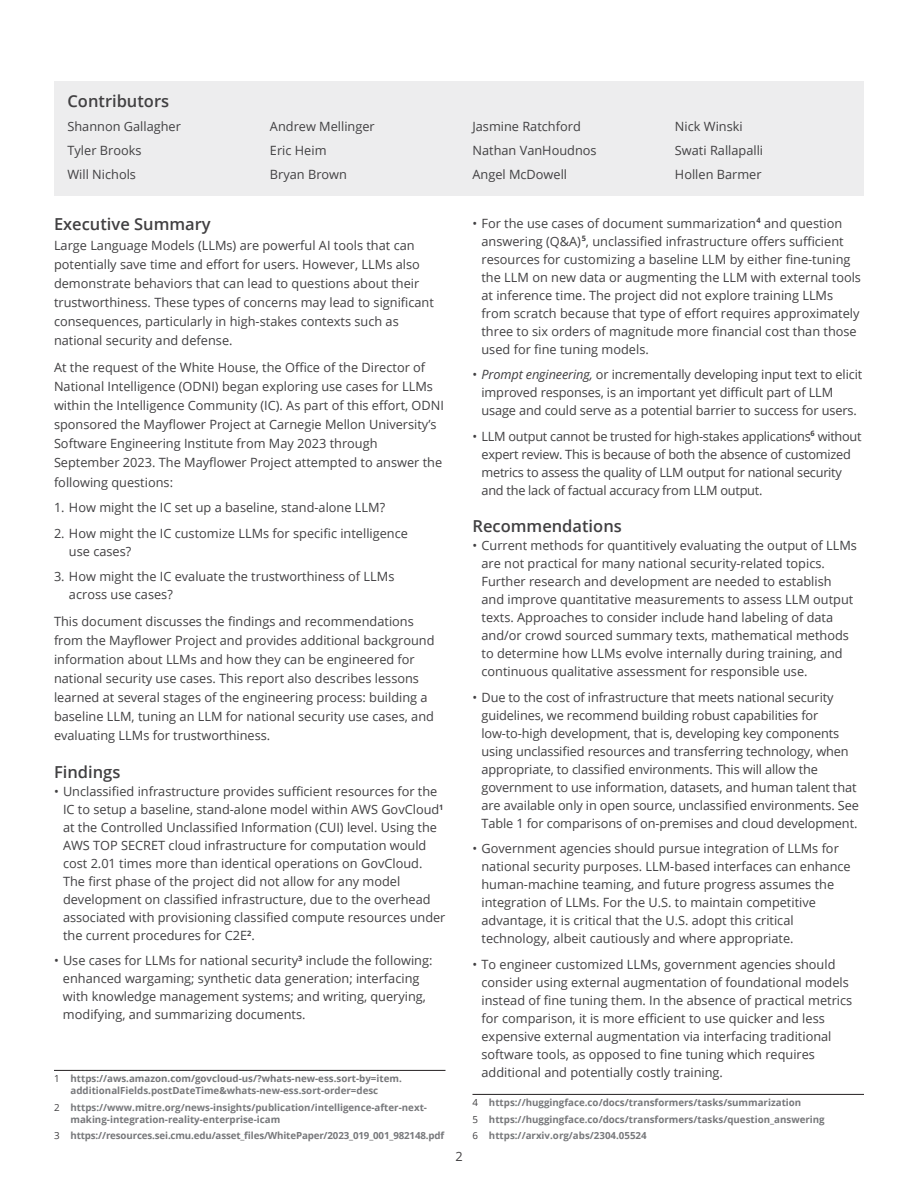
<style>
.page{position:relative;width:918px;height:1188px;background:#fff}
.page>*{position:absolute;margin:0;border:0;box-sizing:border-box;transform-origin:0 0}
.t1{font:600 16.5px "Open Sans";color:#414042}
.t2{font:12.75px/18px "Open Sans";color:#414042}
.t3{font:12.75px/18px "Open Sans";letter-spacing:-.02em;color:#414042}
.t4{font:700 9.75px/12px "Open Sans";color:#77787b}
.s1{font-weight:400;color:#414042}
.s2{font-style:italic}
</style>
<div class="page">
<hr style="left:54px;top:1070px;width:392px;height:1px;background:#231f20">
<hr style="left:472px;top:1094px;width:392px;height:1px;background:#231f20">
<div style="left:54px;top:81px;width:810px;height:114px;background:#ededee"></div>
<p class="t1" style="left:68px;top:90px;width:103px">Contributors</p>
<p class="t2" style="left:68px;top:114px;width:115px;line-height:24px">Shannon Gallagher<br>Tyler Brooks<br>Will Nichols</p>
<p class="t2" style="left:270px;top:114px;width:106px;line-height:24px">Andrew Mellinger<br>Eric Heim<br>Bryan Brown</p>
<p class="t2" style="left:472px;top:114px;width:126px;line-height:24px">Jasmine Ratchford<br>Nathan VanHoudnos<br>Angel McDowell</p>
<p class="t2" style="left:675px;top:114px;width:90px;line-height:24px">Nick Winski<br>Swati Rallapalli<br>Hollen Barmer</p>
<p class="t1" style="left:54px;top:213px;width:158px">Executive Summary</p>
<p class="t2" style="left:54px;top:235px;width:381px;line-height:19.2px">Large Language Models (LLMs) are powerful AI tools that can potentially save time and effort for users. However, LLMs also demonstrate behaviors that can lead to questions about their trustworthiness. These types of concerns may lead to significant consequences, particularly in high-stakes contexts such as national security and defense.</p>
<p class="t2" style="left:54px;top:357px;width:392px;line-height:19.2px">At the request of the White House, the Office of the Director of National Intelligence (ODNI) began exploring use cases for LLMs within the Intelligence Community (IC). As part of this effort, ODNI sponsored the Mayflower Project at Carnegie Mellon University’s Software Engineering Institute from May 2023 through September 2023. The Mayflower Project attempted to answer the following questions:</p>
<p class="t2" style="left:54px;top:498px;width:333px">1. How might the IC set up a baseline, stand-alone LLM?</p>
<p class="t2" style="left:69px;top:524px;width:341px;text-indent:-15px">2. How might the IC customize LLMs for specific intelligence use cases?</p>
<p class="t2" style="left:69px;top:567px;width:327px;text-indent:-15px">3. How might the IC evaluate the trustworthiness of LLMs across use cases?</p>
<p class="t2" style="left:54px;top:611px;width:382px;line-height:19.2px">This document discusses the findings and recommendations from the Mayflower Project and provides additional background information about LLMs and how they can be engineered for national security use cases. This report also describes lessons learned at several stages of the engineering process: building a baseline LLM, tuning an LLM for national security use cases, and evaluating LLMs for trustworthiness.</p>
<p class="t1" style="left:54px;top:761px;width:68px">Findings</p>
<p class="t2" style="left:63px;top:782px;width:384px;text-indent:-9px">• Unclassified infrastructure provides sufficient resources for the IC to setup a baseline, stand-alone model within AWS GovCloud<sup>1 </sup>at the Controlled Unclassified Information (CUI) level. Using the AWS TOP SECRET cloud infrastructure for computation would cost 2.01 times more than identical operations on GovCloud.<br>The first phase of the project did not allow for any model development on classified infrastructure, due to the overhead associated with provisioning classified compute resources under the current procedures for C2E<sup>2</sup>.</p>
<p class="t2" style="left:63px;top:951px;width:371px;text-indent:-9px">• Use cases for LLMs for national security<sup>3</sup> include the following: enhanced wargaming; synthetic data generation; interfacing with knowledge management systems; and writing, querying, modifying, and summarizing documents.</p>
<p class="t4" style="left:70px;top:1073px;width:333px;text-indent:-16px"><span class="s1">1</span> https://aws.amazon.com/govcloud-us/?whats-new-ess.sort-by=item. additionalFields.postDateTime&amp;whats-new-ess.sort-order=desc</p>
<p class="t4" style="left:70px;top:1101px;width:358px;text-indent:-16px"><span class="s1">2</span> https://www.mitre.org/news-insights/publication/intelligence-after-next&shy;making-integration-reality-enterprise-icam</p>
<p class="t4" style="left:54px;top:1130px;width:392px"><span class="s1">3</span> https://resources.sei.cmu.edu/asset_files/WhitePaper/2023_019_001_982148.pdf</p>
<p class="t2" style="left:455px;top:1148px;width:9px">2</p>
<p class="t2" style="left:481px;top:214px;width:381px;text-indent:-9px">• For the use cases of document summarization<sup>4</sup> and question answering (Q&amp;A)<sup>5</sup>, unclassified infrastructure offers sufficient resources for customizing a baseline LLM by either fine-tuning the LLM on new data or augmenting the LLM with external tools at inference time. The project did not explore training LLMs from scratch because that type of effort requires approximately three to six orders of magnitude more financial cost than those used for fine tuning models.</p>
<p class="t2" style="left:481px;top:365px;width:382px;text-indent:-9px">• <span class="s2">Prompt engineering,</span> or incrementally developing input text to elicit improved responses, is an important yet difficult part of LLM usage and could serve as a potential barrier to success for users.</p>
<p class="t3" style="left:482px;top:427px;width:382px;text-indent:-9px">• LLM output cannot be trusted for high-stakes applications<sup>6</sup> without expert review. This is because of both the absence of customized metrics to assess the quality of LLM output for national security and the lack of factual accuracy from LLM output.</p>
<p class="t1" style="left:472px;top:515px;width:151px">Recommendations</p>
<p class="t2" style="left:482px;top:536px;width:377px;text-indent:-9px">• Current methods for quantitively evaluating the output of LLMs are not practical for many national security-related topics.<br>Further research and development are needed to establish and improve quantitative measurements to assess LLM output texts. Approaches to consider include hand labeling of data and/or crowd sourced summary texts, mathematical methods to determine how LLMs evolve internally during training, and continuous qualitative assessment for responsible use.</p>
<p class="t2" style="left:482px;top:688px;width:379px;text-indent:-9px">• Due to the cost of infrastructure that meets national security guidelines, we recommend building robust capabilities for low-to-high development, that is, developing key components using unclassified resources and transferring technology, when appropriate, to classified environments. This will allow the government to use information, datasets, and human talent that are available only in open source, unclassified environments. See Table 1 for comparisons of on-premises and cloud development.</p>
<p class="t2" style="left:482px;top:839px;width:371px;text-indent:-9px">• Government agencies should pursue integration of LLMs for national security purposes. LLM-based interfaces can enhance human-machine teaming, and future progress assumes the integration of LLMs. For the U.S. to maintain competitive advantage, it is critical that the U.S. adopt this critical technology, albeit cautiously and where appropriate.</p>
<p class="t2" style="left:482px;top:955px;width:372px;text-indent:-9px">• To engineer customized LLMs, government agencies should consider using external augmentation of foundational models instead of fine tuning them. In the absence of practical metrics for comparison, it is more efficient to use quicker and less expensive external augmentation via interfacing traditional software tools, as opposed to fine tuning which requires additional and potentially costly training.</p>
<p class="t4" style="left:472px;top:1094px;width:354px;line-height:16.5px"><span class="s1">4</span> https://huggingface.co/docs/transformers/tasks/summarization<br><span class="s1">5</span> https://huggingface.co/docs/transformers/tasks/question_answering<br><span class="s1">6</span> https://arxiv.org/abs/2304.05524</p>
</div>
